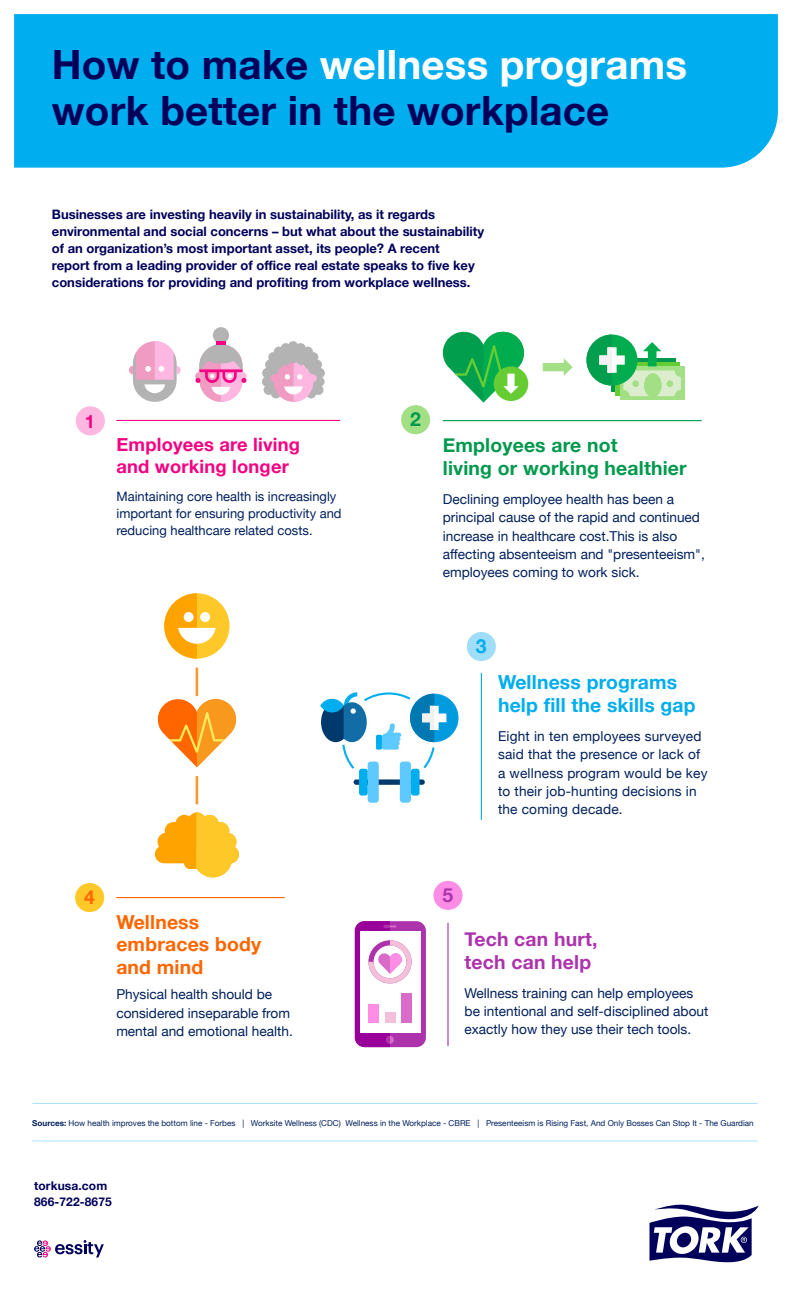
<style>
.page{position:relative;width:792px;height:1303px;background:#fff}
.page>*{position:absolute;margin:0;border:0;box-sizing:border-box;transform-origin:0 0}
.t1{font:700 40.3px/45.8px "Helvetica Neue";letter-spacing:.005em;color:#00005a}
.t2{font:700 19.3px/22.8px "Helvetica Neue";letter-spacing:.01em;color:#00994d}
.t3{font:700 19.3px/22.8px "Helvetica Neue";letter-spacing:.01em;color:#00adee}
.t4{font:700 19.3px/22.8px "Helvetica Neue";letter-spacing:.01em;color:#f60}
.t5{font:700 19.3px/22.8px "Helvetica Neue";letter-spacing:.01em;color:#ad33ad}
.t6{font:700 18.4px/21.6px "Helvetica Neue";letter-spacing:.01em;color:#f50082}
.t7{font:13.7px/18.2px "Helvetica Neue";color:#00205c}
.t8{font:700 13px/17px "Helvetica Neue";color:#00005a}
.t9{font:13px/17.3px "Helvetica Neue";color:#00205c}
.t10{font:700 12px/16px "Helvetica Neue";letter-spacing:.01em;color:#00005a}
.t11{font:8.1px "Helvetica Neue";color:#00205c}
.s1{color:#fff}
.s2{font-weight:700}
</style>
<div class="page">
<div style="left:14px;top:14px;width:764px;height:154px;background:#00adee"></div>
<svg style="left:649px;top:1204px;width:110px;height:58px"></svg>
<svg style="left:34px;top:1240px;width:70px;height:17px"></svg>
<hr style="left:32px;top:1140px;width:726px;height:1px;background:#a8e2ff">
<hr style="left:32px;top:1103px;width:726px;height:1px;background:#a8e2ff">
<div style="left:76px;top:406px;width:29px;height:29px;background:#fdb7e1;border-radius:50%"></div>
<div style="left:314px;top:368px;width:11px;height:10px;background:#b3b3b3;border-radius:50%"></div>
<div style="left:314px;top:376px;width:11px;height:11px;background:#b3b3b3;border-radius:50%"></div>
<div style="left:262px;top:368px;width:11px;height:10px;background:#b3b3b3;border-radius:50%"></div>
<div style="left:265px;top:377px;width:10px;height:11px;background:#b3b3b3;border-radius:50%"></div>
<div style="left:262px;top:376px;width:10px;height:11px;background:#b3b3b3;border-radius:50%"></div>
<div style="left:263px;top:384px;width:11px;height:11px;background:#b3b3b3;border-radius:50%"></div>
<div style="left:271px;top:388px;width:10px;height:11px;background:#b3b3b3;border-radius:50%"></div>
<div style="left:274px;top:349px;width:39px;height:53px;background:#f09bc2;border-radius:20px"></div>
<svg style="left:270px;top:374px;width:4px;height:8px"></svg>
<svg style="left:284px;top:362px;width:33px;height:40px"></svg>
<div style="left:269px;top:364px;width:10px;height:10px;background:#b3b3b3;border-radius:50%"></div>
<div style="left:268px;top:352px;width:11px;height:10px;background:#b3b3b3;border-radius:50%"></div>
<div style="left:273px;top:351px;width:11px;height:11px;background:#b3b3b3;border-radius:50%"></div>
<div style="left:274px;top:346px;width:10px;height:11px;background:#b3b3b3;border-radius:50%"></div>
<div style="left:281px;top:343px;width:10px;height:10px;background:#b3b3b3;border-radius:50%"></div>
<div style="left:288px;top:341px;width:10px;height:10px;background:#b3b3b3;border-radius:50%"></div>
<div style="left:280px;top:355px;width:11px;height:10px;background:#b3b3b3;border-radius:50%"></div>
<div style="left:296px;top:355px;width:11px;height:10px;background:#b3b3b3;border-radius:50%"></div>
<div style="left:265px;top:359px;width:10px;height:11px;background:#b3b3b3;border-radius:50%"></div>
<div style="left:273px;top:359px;width:10px;height:10px;background:#b3b3b3;border-radius:50%"></div>
<div style="left:313px;top:384px;width:11px;height:11px;background:#b3b3b3;border-radius:50%"></div>
<div style="left:308px;top:364px;width:10px;height:10px;background:#b3b3b3;border-radius:50%"></div>
<div style="left:308px;top:352px;width:11px;height:10px;background:#b3b3b3;border-radius:50%"></div>
<div style="left:304px;top:351px;width:10px;height:11px;background:#b3b3b3;border-radius:50%"></div>
<div style="left:303px;top:346px;width:10px;height:11px;background:#b3b3b3;border-radius:50%"></div>
<div style="left:295px;top:343px;width:11px;height:10px;background:#b3b3b3;border-radius:50%"></div>
<div style="left:298px;top:350px;width:10px;height:10px;background:#b3b3b3;border-radius:50%"></div>
<div style="left:288px;top:353px;width:11px;height:10px;background:#b3b3b3;border-radius:50%"></div>
<div style="left:312px;top:359px;width:10px;height:11px;background:#b3b3b3;border-radius:50%"></div>
<div style="left:304px;top:359px;width:10px;height:10px;background:#b3b3b3;border-radius:50%"></div>
<div style="left:282px;top:349px;width:20px;height:9px;background:#b3b3b3"></div>
<div style="left:213px;top:327px;width:16px;height:16px;background:#b3b3b3;border-radius:50%"></div>
<svg style="left:195px;top:342px;width:52px;height:60px"></svg>
<svg style="left:129px;top:341px;width:52px;height:61px"></svg>
<hr style="left:116px;top:420px;width:224px;height:1px;background:#f50082">
<svg style="left:543px;top:358px;width:30px;height:18px"></svg>
<svg style="left:442px;top:331px;width:85px;height:71px"></svg>
<div style="left:620px;top:367px;width:64px;height:33px;background:#a3e085"></div>
<svg style="left:587px;top:334px;width:94px;height:62px"></svg>
<hr style="left:443px;top:420px;width:259px;height:1px;background:#00994d">
<div style="left:401px;top:405px;width:29px;height:29px;background:#a3e085;border-radius:50%"></div>
<hr style="left:481px;top:673px;width:1px;height:147px;background:#00adee">
<div style="left:354px;top:779px;width:71px;height:6px;background:#00396b;border-radius:3px"></div>
<div style="left:368px;top:761px;width:11px;height:41px;background:#5dc9ff;border-radius:3px"></div>
<div style="left:359px;top:768px;width:9px;height:27px;background:#00adee;border-radius:3px"></div>
<div style="left:400px;top:761px;width:11px;height:41px;background:#5dc9ff;border-radius:3px"></div>
<div style="left:411px;top:768px;width:9px;height:27px;background:#00adee;border-radius:3px"></div>
<div style="left:410px;top:693px;width:49px;height:49px;background:#009bdf;border-radius:50%"></div>
<svg style="left:321px;top:692px;width:125px;height:79px"></svg>
<div style="left:467px;top:632px;width:29px;height:29px;background:#9fddf9;border-radius:50%"></div>
<svg style="left:157px;top:696px;width:79px;height:71px"></svg>
<div style="left:164px;top:593px;width:66px;height:65px;background:#ffc829;border-radius:50%"></div>
<svg style="left:164px;top:593px;width:52px;height:65px"></svg>
<svg style="left:155px;top:812px;width:84px;height:65px"></svg>
<hr style="left:116px;top:897px;width:169px;height:1px;background:#f60">
<hr style="left:196px;top:667px;width:2px;height:29px;background:#f99b2e">
<hr style="left:196px;top:776px;width:2px;height:28px;background:#f99b2e">
<div style="left:75px;top:883px;width:29px;height:29px;background:#ffc829;border-radius:50%"></div>
<div style="left:355px;top:921px;width:71px;height:126px;background:#ad33ad;border-radius:10px"></div>
<div style="left:360px;top:931px;width:61px;height:101px;background:#fff"></div>
<svg style="left:355px;top:921px;width:57px;height:126px"></svg>
<div style="left:369px;top:1004px;width:10px;height:18px;background:#ff8de6"></div>
<div style="left:385px;top:1012px;width:10px;height:10px;background:#f4c0d9"></div>
<div style="left:401px;top:993px;width:11px;height:29px;background:#da6cc9"></div>
<hr style="left:447px;top:922px;width:2px;height:124px;background:#ad33ad">
<div style="left:433px;top:881px;width:30px;height:29px;background:#ff8de6;border-radius:50%"></div>
<h1 class="t1" style="left:52px;top:43px;width:637px">How to make <span class="s1">wellness programs </span>work better in the workplace</h1>
<p class="t8" style="left:52px;top:206px;width:434px">Businesses are investing heavily in sustainability, as it regards environmental and social concerns – but what about the sustainability of an organization’s most important asset, its people? A recent<br>report from a leading provider of office real estate speaks to five key considerations for providing and profiting from workplace wellness.</p>
<h3 class="t6" style="left:85px;top:411px;width:12px">1</h3>
<h3 class="t6" style="left:116px;top:434px;width:185px">Employees are living and working longer</h3>
<p class="t9" style="left:116px;top:488px;width:227px">Maintaining core health is increasingly important for ensuring productivity and reducing healthcare related costs.</p>
<h2 class="t4" style="left:84px;top:886px;width:12px">4</h2>
<h2 class="t4" style="left:116px;top:910px;width:146px">Wellness embraces body and mind</h2>
<p class="t7" style="left:116px;top:986px;width:178px">Physical health should be considered inseparable from mental and emotional health.</p>
<h2 class="t2" style="left:410px;top:408px;width:12px">2</h2>
<h2 class="t2" style="left:443px;top:434px;width:245px">Employees are not<br>living or working healthier</h2>
<p class="t7" style="left:443px;top:491px;width:264px">Declining employee health has been a principal cause of the rapid and continued increase in healthcare cost.This is also affecting absenteeism and "presenteeism", employees coming to work sick.</p>
<h2 class="t3" style="left:476px;top:635px;width:12px">3</h2>
<h2 class="t3" style="left:498px;top:671px;width:199px">Wellness programs help fill the skills gap</h2>
<p class="t7" style="left:498px;top:728px;width:211px">Eight in ten employees surveyed said that the presence or lack of a wellness program would be key to their job-hunting decisions in the coming decade.</p>
<h2 class="t5" style="left:443px;top:884px;width:12px">5</h2>
<h2 class="t5" style="left:465px;top:928px;width:134px">Tech can hurt, tech can help</h2>
<p class="t7" style="left:465px;top:984px;width:245px">Wellness training can help employees be intentional and self-disciplined about exactly how they use their tech tools.</p>
<p class="t11" style="left:32px;top:1117px;width:723px"><span class="s2">Sources:</span> How health improves the bottom line - Forbes | Worksite Wellness (CDC) Wellness in the Workplace - CBRE | Presenteeism is Rising Fast, And Only Bosses Can Stop It - The Guardian</p>
<p class="t10" style="left:34px;top:1178px;width:79px">torkusa.com<br>866-722-8675</p>
</div>
